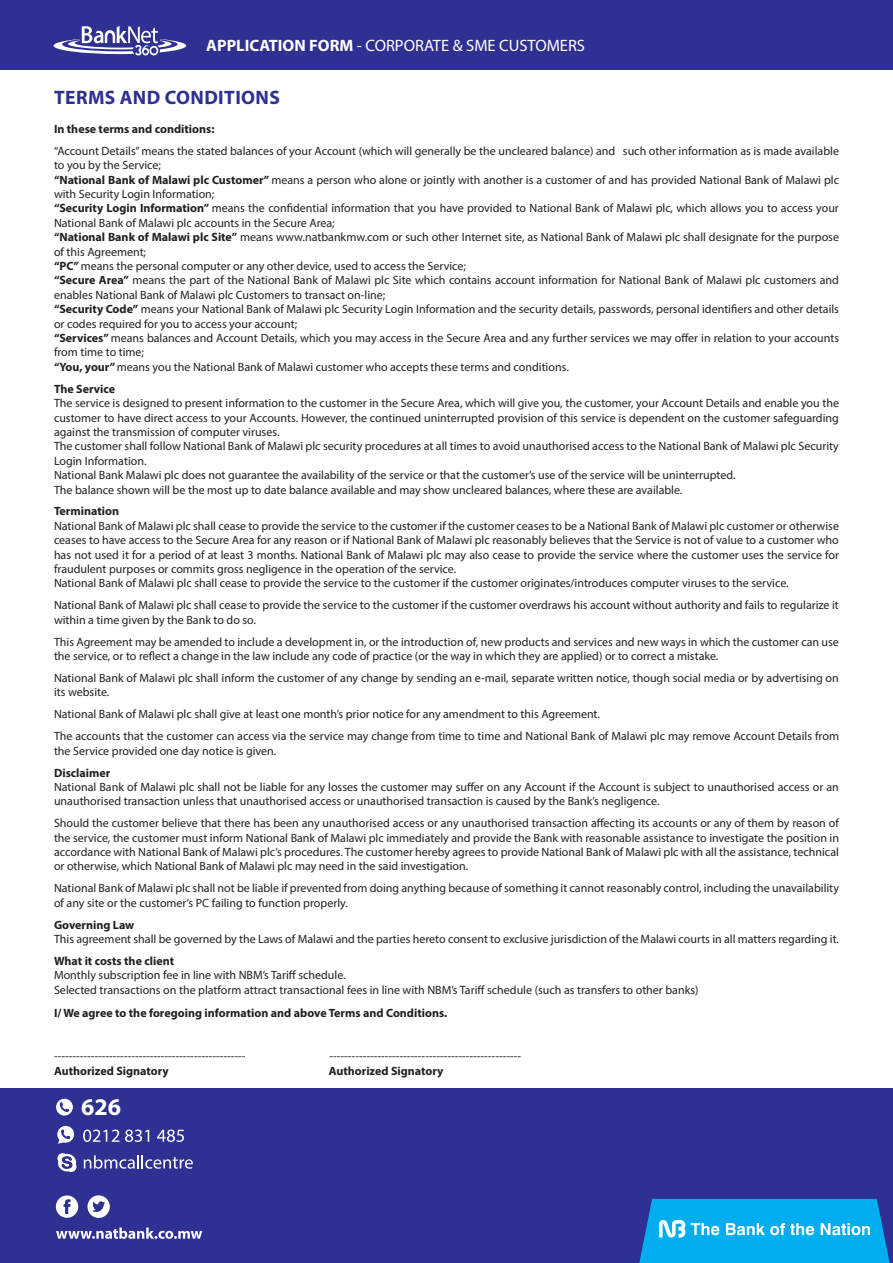
<style>
.page{position:relative;width:893px;height:1263px;background:#fff}
.page>*{position:absolute;margin:0;border:0;box-sizing:border-box;transform-origin:0 0}
.t1{font:700 24px "Myriad Pro";color:#fff}
.t2{font:700 19.5px "Myriad Pro";letter-spacing:.02em;color:#2e3092}
.t3{font:16.5px "Myriad Pro";color:#fff}
.t4{font:12px/14.4px "Myriad Pro";color:#231f20}
.t5{font:700 12px "Myriad Pro";color:#231f20}
.s1{font-weight:700}
</style>
<div class="page">
<div style="left:0;top:1088px;width:893px;height:175px;background:#2e3092"></div>
<svg style="left:56px;top:1227px;width:146px;height:12px"></svg>
<svg style="left:56px;top:1195px;width:22px;height:23px"></svg>
<svg style="left:87px;top:1195px;width:23px;height:23px"></svg>
<div style="left:56px;top:1099px;width:17px;height:16px;background:#fff;border-radius:50%"></div>
<svg style="left:60px;top:1102px;width:9px;height:10px"></svg>
<div style="left:57px;top:1126px;width:17px;height:17px;background:#fff;border-radius:50%"></div>
<svg style="left:58px;top:1129px;width:13px;height:15px"></svg>
<svg style="left:57px;top:1153px;width:19px;height:19px"></svg>
<svg style="left:83px;top:1129px;width:36px;height:13px"></svg>
<svg style="left:125px;top:1129px;width:24px;height:13px"></svg>
<svg style="left:157px;top:1129px;width:27px;height:13px"></svg>
<svg style="left:84px;top:1155px;width:109px;height:14px"></svg>
<div style="left:0;top:0;width:893px;height:69px;background:#2e3092"></div>
<svg style="left:54px;top:26px;width:132px;height:29px"></svg>
<svg style="left:639px;top:1199px;width:251px;height:64px"></svg>
<p class="t3" style="left:206px;top:35px;width:380px"><span class="s1">APPLICATION FORM</span> - CORPORATE &amp; SME CUSTOMERS</p>
<p class="t2" style="left:54px;top:85px;width:227px">TERMS AND CONDITIONS</p>
<p class="t5" style="left:54px;top:121px;width:162px">In these terms and conditions:</p>
<p class="t4" style="left:54px;top:143px;width:786px">“Account Details” means the stated balances of your Account (which will generally be the uncleared balance) and such other information as is made available to you by the Service;</p>
<p class="t4" style="left:54px;top:172px;width:787px"><span class="s1">“National Bank of Malawi plc Customer”</span> means a person who alone or jointly with another is a customer of and has provided National Bank of Malawi plc with Security Login Information;</p>
<p class="t4" style="left:54px;top:201px;width:786px"><span class="s1">“Security Login Information”</span> means the confidential information that you have provided to National Bank of Malawi plc, which allows you to access your<br>National Bank of Malawi plc accounts in the Secure Area;</p>
<p class="t4" style="left:54px;top:230px;width:786px"><span class="s1">“National Bank of Malawi plc Site”</span> means www.natbankmw.com or such other Internet site, as National Bank of Malawi plc shall designate for the purpose of this Agreement;</p>
<p class="t4" style="left:54px;top:259px;width:414px"><span class="s1">“PC”</span> means the personal computer or any other device, used to access the Service;</p>
<p class="t4" style="left:54px;top:273px;width:786px"><span class="s1">“Secure Area”</span> means the part of the National Bank of Malawi plc Site which contains account information for National Bank of Malawi plc customers and enables National Bank of Malawi plc Customers to transact on-line;</p>
<p class="t4" style="left:54px;top:302px;width:786px"><span class="s1">“Security Code”</span> means your National Bank of Malawi plc Security Login Information and the security details, passwords, personal identifiers and other details or codes required for you to access your account;</p>
<p class="t4" style="left:54px;top:331px;width:787px"><span class="s1">“Services”</span> means balances and Account Details, which you may access in the Secure Area and any further services we may offer in relation to your accounts from time to time;</p>
<p class="t4" style="left:54px;top:359px;width:516px"><span class="s1">“You, your”</span> means you the National Bank of Malawi customer who accepts these terms and conditions.</p>
<p class="t5" style="left:54px;top:381px;width:63px">The Service</p>
<p class="t4" style="left:54px;top:396px;width:786px;text-align:justify">The service is designed to present information to the customer in the Secure Area, which will give you, the customer, your Account Details and enable you the customer to have direct access to your Accounts. However, the continued uninterrupted provision of this service is dependent on the customer safeguarding against the transmission of computer viruses.</p>
<p class="t4" style="left:54px;top:439px;width:786px">The customer shall follow National Bank of Malawi plc security procedures at all times to avoid unauthorised access to the National Bank of Malawi plc Security<br>Login Information.</p>
<p class="t4" style="left:54px;top:468px;width:683px">National Bank Malawi plc does not guarantee the availability of the service or that the customer’s use of the service will be uninterrupted.</p>
<p class="t4" style="left:54px;top:482px;width:630px">The balance shown will be the most up to date balance available and may show uncleared balances, where these are available.</p>
<p class="t5" style="left:54px;top:504px;width:67px">Termination</p>
<p class="t4" style="left:54px;top:518px;width:787px;text-align:justify">National Bank of Malawi plc shall cease to provide the service to the customer if the customer ceases to be a National Bank of Malawi plc customer or otherwise ceases to have access to the Secure Area for any reason or if National Bank of Malawi plc reasonably believes that the Service is not of value to a customer who has not used it for a period of at least 3 months. National Bank of Malawi plc may also cease to provide the service where the customer uses the service for fraudulent purposes or commits gross negligence in the operation of the service.</p>
<p class="t4" style="left:54px;top:576px;width:736px">National Bank of Malawi plc shall cease to provide the service to the customer if the customer originates/introduces computer viruses to the service.</p>
<p class="t4" style="left:54px;top:598px;width:786px">National Bank of Malawi plc shall cease to provide the service to the customer if the customer overdraws his account without authority and fails to regularize it within a time given by the Bank to do so.</p>
<p class="t4" style="left:54px;top:634px;width:786px">This Agreement may be amended to include a development in, or the introduction of, new products and services and new ways in which the customer can use the service, or to reflect a change in the law include any code of practice (or the way in which they are applied) or to correct a mistake.</p>
<p class="t4" style="left:54px;top:670px;width:786px">National Bank of Malawi plc shall inform the customer of any change by sending an e-mail, separate written notice, though social media or by advertising on its website.</p>
<p class="t4" style="left:54px;top:707px;width:548px">National Bank of Malawi plc shall give at least one month’s prior notice for any amendment to this Agreement.</p>
<p class="t4" style="left:54px;top:729px;width:786px">The accounts that the customer can access via the service may change from time to time and National Bank of Malawi plc may remove Account Details from the Service provided one day notice is given.</p>
<p class="t5" style="left:54px;top:765px;width:58px">Disclaimer</p>
<p class="t4" style="left:54px;top:779px;width:786px">National Bank of Malawi plc shall not be liable for any losses the customer may suffer on any Account if the Account is subject to unauthorised access or an unauthorised transaction unless that unauthorised access or unauthorised transaction is caused by the Bank’s negligence.</p>
<p class="t4" style="left:54px;top:816px;width:786px;text-align:justify">Should the customer believe that there has been any unauthorised access or any unauthorised transaction affecting its accounts or any of them by reason of the service, the customer must inform National Bank of Malawi plc immediately and provide the Bank with reasonable assistance to investigate the position in accordance with National Bank of Malawi plc’s procedures. The customer hereby agrees to provide National Bank of Malawi plc with all the assistance, technical or otherwise, which National Bank of Malawi plc may need in the said investigation.</p>
<p class="t4" style="left:54px;top:881px;width:786px">National Bank of Malawi plc shall not be liable if prevented from doing anything because of something it cannot reasonably control, including the unavailability of any site or the customer’s PC failing to function properly.</p>
<p class="t5" style="left:54px;top:917px;width:82px">Governing Law</p>
<p class="t4" style="left:54px;top:931px;width:787px">This agreement shall be governed by the Laws of Malawi and the parties hereto consent to exclusive jurisdiction of the Malawi courts in all matters regarding it.</p>
<p class="t5" style="left:54px;top:953px;width:122px">What it costs the client</p>
<p class="t4" style="left:54px;top:968px;width:293px">Monthly subscription fee in line with NBM’s Tariff schedule.</p>
<p class="t4" style="left:54px;top:982px;width:646px">Selected transactions on the platform attract transactional fees in line with NBM’s Tariff schedule (such as transfers to other banks)</p>
<p class="t5" style="left:54px;top:1005px;width:395px">I/ We agree to the foregoing information and above Terms and Conditions.</p>
<p class="t4" style="left:54px;top:1049px;width:193px">----------------------------------------------------</p>
<p class="t4" style="left:330px;top:1049px;width:193px">----------------------------------------------------</p>
<p class="t5" style="left:54px;top:1063px;width:116px">Authorized Signatory</p>
<p class="t5" style="left:329px;top:1063px;width:116px">Authorized Signatory</p>
<p class="t1" style="left:81px;top:1091px;width:41px">626</p>
</div>
